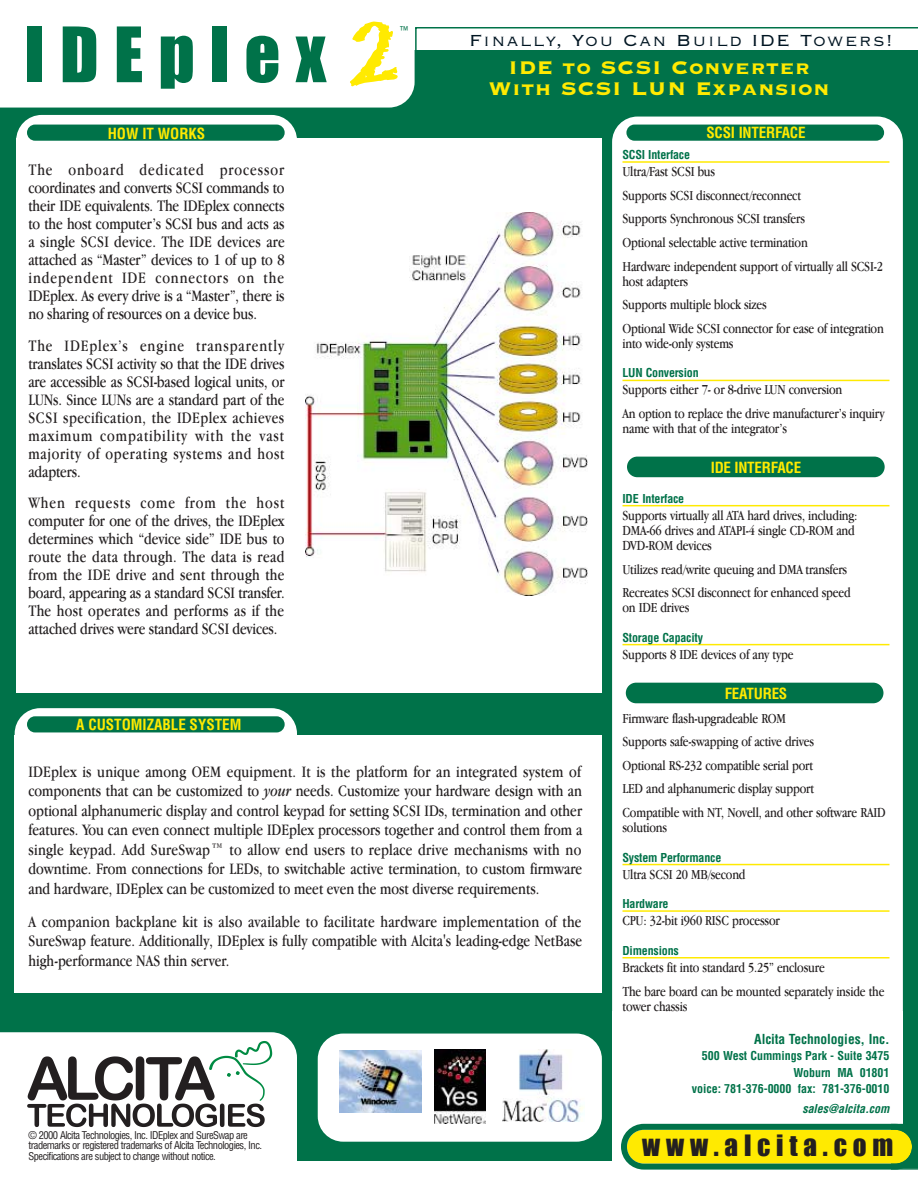
<style>
.page{position:relative;width:918px;height:1188px;background:#fff}
.page>*{position:absolute;margin:0;border:0;box-sizing:border-box;transform-origin:0 0}
.t1{font:70.5px "Impact";letter-spacing:.215em;color:#007249}
.t2{font:27px "Impact";letter-spacing:.215em;color:#231f20}
.t3{font:24px/21px "Copperplate Thirty Three BC";letter-spacing:.03em;color:#ffea01;text-align:center}
.t4{font:21px "Copperplate Thirty Two BC";letter-spacing:.06em;color:#001522}
.t5{font:16.5px/18px "Apple Garamond";color:#231f20;text-align:justify}
.t6{font:700 condensed 15px "Helvetica";letter-spacing:-.015em;color:#ffea01}
.t7{font:14.25px/23.7px "Apple Garamond";letter-spacing:-.015em;color:#231f20}
.t8{font:700 condensed 13.5px "Helvetica";letter-spacing:-.005em;color:#007249}
.t9{font:700 condensed 12px/16.5px "Helvetica";letter-spacing:-.015em;color:#007249;text-align:right}
.t10{font:italic 700 condensed 12px "Helvetica";color:#007249}
.t11{font:condensed 10.5px/10.5px "Helvetica";letter-spacing:-.05em;color:#231f20}
.t12{font:condensed 10.5px "Helvetica";color:#007249}
.s1{font-family:"Eraser Dust";font-size:81px;color:#ffea01}
.s2{font-style:italic}
</style>
<div class="page">
<div style="left:0;top:50px;width:918px;height:1111px;background:#007249"></div>
<div style="left:0;top:50px;width:415px;height:58px;background:#fff"></div>
<hr style="left:415px;top:28px;width:2px;height:25px;background:#007249">
<hr style="left:415px;top:27px;width:503px;height:1px;background:#007249">
<div style="left:16px;top:115px;width:281px;height:340px;background:#fff;border-radius:26px"></div>
<div style="left:16px;top:138px;width:586px;height:555px;background:#fff"></div>
<div style="left:612px;top:117px;width:291px;height:963px;background:#fff;border-radius:26px"></div>
<div style="left:15px;top:708px;width:282px;height:282px;background:#fff;border-radius:26px"></div>
<div style="left:14px;top:735px;width:588px;height:258px;background:#fff"></div>
<div style="left:612px;top:1012px;width:291px;height:149px;background:#fff"></div>
<div style="left:0;top:1032px;width:297px;height:129px;background:#fff"></div>
<svg style="left:27px;top:1041px;width:245px;height:86px;background:#b8b9b8"></svg>
<div style="left:318px;top:1034px;width:284px;height:108px;background:#fff;border-radius:25px"></div>
<div style="left:27px;top:125px;width:258px;height:16px;background:#007249;border-radius:8px"></div>
<div style="left:626px;top:125px;width:258px;height:16px;background:#007249;border-radius:8px"></div>
<svg style="left:902px;top:1131px;width:16px;height:39px"></svg>
<div style="left:627px;top:1130px;width:285px;height:34px;background:#ffea01;border-radius:17px"></div>
<div style="left:621px;top:1124px;width:297px;height:46px;border:6px solid #007249;border-radius:20px"></div>
<img style="left:306px;top:212px;width:282px;height:383px">
<img style="left:339px;top:1050px;width:83px;height:62px">
<img style="left:503px;top:1050px;width:81px;height:72px">
<img style="left:434px;top:1049px;width:52px;height:74px">
<div style="left:627px;top:457px;width:258px;height:20px;background:#007249;border-radius:10px"></div>
<div style="left:626px;top:683px;width:257px;height:20px;background:#007249;border-radius:10px"></div>
<hr style="left:622px;top:161px;width:268px;height:2px;background:#ffea01">
<hr style="left:622px;top:380px;width:268px;height:1px;background:#ffea01">
<hr style="left:622px;top:505px;width:268px;height:1px;background:#ffea01">
<hr style="left:622px;top:644px;width:268px;height:1px;background:#ffea01">
<hr style="left:622px;top:864px;width:268px;height:1px;background:#ffea01">
<hr style="left:622px;top:910px;width:268px;height:2px;background:#ffea01">
<hr style="left:622px;top:957px;width:268px;height:1px;background:#ffea01">
<div style="left:27px;top:716px;width:258px;height:16px;background:#007249;border-radius:8px"></div>
<h1 class="t1" style="left:24px;top:32px;width:377px">IDEplex <span class="s1">2</span></h1>
<p class="t12" style="left:400px;top:27px;width:9px">™</p>
<p class="t4" style="left:469px;top:26px;width:425px">Finally, You Can Build IDE Towers!</p>
<h3 class="t3" style="left:489px;top:55px;width:342px">IDE to SCSI Converter<br>With SCSI LUN Expansion</h3>
<p class="t6" style="left:108px;top:128px;width:99px">HOW IT WORKS</p>
<p class="t5" style="left:28px;top:162px;width:258px">The onboard dedicated processor coordinates and converts SCSI commands to their IDE equivalents. The IDEplex connects to the host computer’s SCSI bus and acts as a single SCSI device. The IDE devices are attached as “Master” devices to 1 of up to 8 independent IDE connectors on the IDEplex. As every drive is a “Master”, there is no sharing of resources on a device bus.</p>
<p class="t5" style="left:28px;top:338px;width:258px">The IDEplex’s engine transparently translates SCSI activity so that the IDE drives are accessible as SCSI-based logical units, or LUNs. Since LUNs are a standard part of the SCSI specification, the IDEplex achieves maximum compatibility with the vast majority of operating systems and host adapters.</p>
<p class="t5" style="left:28px;top:495px;width:258px">When requests come from the host computer for one of the drives, the IDEplex determines which “device side” IDE bus to route the data through. The data is read from the IDE drive and sent through the board, appearing as a standard SCSI transfer.<br>The host operates and performs as if the attached drives were standard SCSI devices.</p>
<p class="t6" style="left:76px;top:719px;width:167px">A CUSTOMIZABLE SYSTEM</p>
<p class="t5" style="left:28px;top:763px;width:555px;line-height:19.5px">IDEplex is unique among OEM equipment. It is the platform for an integrated system of components that can be customized to <span class="s2">your</span> needs. Customize your hardware design with an optional alphanumeric display and control keypad for setting SCSI IDs, termination and other features. You can even connect multiple IDEplex processors together and control them from a single keypad. Add SureSwap™ to allow end users to replace drive mechanisms with no downtime. From connections for LEDs, to switchable active termination, to custom firmware and hardware, IDEplex can be customized to meet even the most diverse requirements.</p>
<p class="t5" style="left:29px;top:913px;width:555px;line-height:19.5px">A companion backplane kit is also available to facilitate hardware implementation of the SureSwap feature. Additionally, IDEplex is fully compatible with Alcita's leading-edge NetBase high-performance NAS thin server.</p>
<p class="t6" style="left:706px;top:127px;width:101px">SCSI INTERFACE</p>
<p class="t9" style="left:622px;top:147px;width:69px">SCSI Interface</p>
<p class="t7" style="left:622px;top:161px;width:262px">Ultra/Fast SCSI bus<br>Supports SCSI disconnect/reconnect<br>Supports Synchronous SCSI transfers<br>Optional selectable active termination<br>Hardware independent support of virtually all SCSI-2</p>
<p class="t7" style="left:622px;top:270px;width:263px">host adapters<br>Supports multiple block sizes<br>Optional Wide SCSI connector for ease of integration</p>
<p class="t7" style="left:622px;top:333px;width:113px">into wide-only systems</p>
<p class="t9" style="left:622px;top:366px;width:78px">LUN Conversion</p>
<p class="t7" style="left:622px;top:379px;width:264px">Supports either 7- or 8-drive LUN conversion<br>An option to replace the drive manufacturer’s inquiry</p>
<p class="t7" style="left:622px;top:418px;width:166px">name with that of the integrator’s</p>
<p class="t6" style="left:711px;top:462px;width:92px">IDE INTERFACE</p>
<p class="t9" style="left:622px;top:491px;width:63px">IDE Interface</p>
<p class="t7" style="left:622px;top:509px;width:237px;line-height:15px">Supports virtually all ATA hard drives, including:<br>DMA-66 drives and ATAPI-4 single CD-ROM and<br>DVD-ROM devices</p>
<p class="t7" style="left:622px;top:558px;width:230px">Utilizes read/write queuing and DMA transfers<br>Recreates SCSI disconnect for enhanced speed</p>
<p class="t7" style="left:622px;top:597px;width:69px">on IDE drives</p>
<p class="t9" style="left:622px;top:630px;width:82px">Storage Capacity</p>
<p class="t7" style="left:622px;top:643px;width:173px">Supports 8 IDE devices of any type</p>
<p class="t6" style="left:725px;top:688px;width:64px">FEATURES</p>
<p class="t7" style="left:622px;top:707px;width:265px">Firmware flash-upgradeable ROM<br>Supports safe-swapping of active drives<br>Optional RS-232 compatible serial port<br>LED and alphanumeric display support<br>Compatible with NT, Novell, and other software RAID</p>
<p class="t7" style="left:622px;top:817px;width:46px">solutions</p>
<p class="t9" style="left:622px;top:850px;width:100px">System Performance</p>
<p class="t7" style="left:622px;top:863px;width:125px">Ultra SCSI 20 MB/second</p>
<p class="t9" style="left:622px;top:897px;width:48px">Hardware</p>
<p class="t7" style="left:622px;top:910px;width:159px">CPU: 32-bit i960 RISC processor</p>
<p class="t9" style="left:622px;top:943px;width:58px">Dimensions</p>
<p class="t7" style="left:622px;top:957px;width:264px">Brackets fit into standard 5.25” enclosure<br>The bare board can be mounted separately inside the</p>
<p class="t7" style="left:622px;top:995px;width:66px">tower chassis</p>
<p class="t8" style="left:754px;top:1034px;width:137px">Alcita Technologies, Inc.</p>
<p class="t9" style="left:692px;top:1049px;width:199px">500 West Cummings Park - Suite 3475<br>Woburn MA 01801<br>voice: 781-376-0000 fax: 781-376-0010</p>
<p class="t10" style="left:802px;top:1104px;width:91px">sales@alcita.com</p>
<p class="t11" style="left:28px;top:1130px;width:235px">© 2000 Alcita Technologies, Inc. IDEplex and SureSwap are trademarks or registered trademarks of Alcita Technologies, Inc.<br>Specifications are subject to change without notice.</p>
<h2 class="t2" style="left:642px;top:1137px;width:252px">www.alcita.com</h2>
</div>
